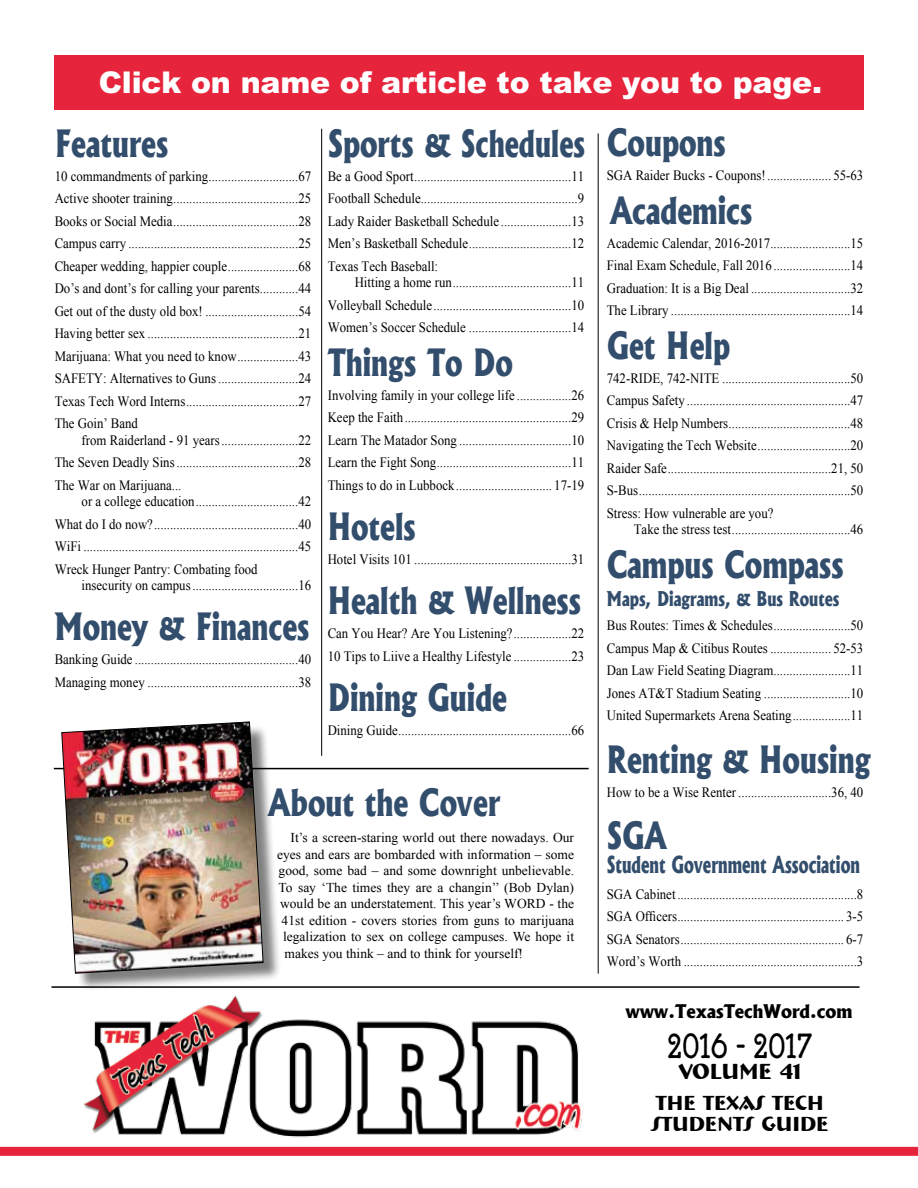
<style>
.page{position:relative;width:918px;height:1188px;background:#fff}
.page>*{position:absolute;margin:0;border:0;box-sizing:border-box;transform-origin:0 0}
.t1{font:800 36px "Albertus";color:#324e6c;scale:.8 1}
.t2{font:300 34.5px "Berliner Grotesk";color:#000;scale:.88 1}
.t3{font:900 30px "Arial";letter-spacing:-.005em;color:#fff}
.t4{font:800 22.5px "Albertus";color:#324e6c;scale:.72 1}
.t5{font:700 22.5px "Bremen BT";color:#000}
.t6{font:700 21px/21px "Bremen BT";color:#000}
.t7{font:800 19.5px "Albertus";color:#324e6c;scale:.8 1}
.t8{font:800 18px "Albertus";color:#000}
.t9{font:14.25px/22.5px "Times New Roman";color:#000;text-align:justify;scale:.9 1}
.t10{font:13.5px "Times New Roman";color:#000}
</style>
<div class="page">
<hr style="left:51px;top:986px;width:809px;height:2px;background:#000">
<svg style="left:665px;top:986px;width:150px;height:2px"></svg>
<hr style="left:54px;top:768px;width:535px;height:1px;background:#000">
<div style="left:64px;top:724px;width:217px;height:268px;background:#000;opacity:.5"></div>
<img style="left:61px;top:721px;width:203px;height:253px">
<hr style="left:321px;top:129px;width:1px;height:627px;background:#000">
<hr style="left:598px;top:133px;width:1px;height:841px;background:#000">
<div style="left:54px;top:55px;width:809px;height:54px;background:#e6243c"></div>
<div style="left:0;top:1147px;width:918px;height:9px;background:#e6243c"></div>
<img style="left:72px;top:989px;width:532px;height:158px">
<h3 class="t3" style="left:99px;top:63px;width:725px">Click on name of article to take you to page.</h3>
<h1 class="t1" style="left:55px;top:120px;width:144px">Features</h1>
<p class="t9" style="left:55px;top:164px;width:286px">10 commandments of parking............................67<br>Active shooter training.......................................25<br>Books or Social Media.......................................28<br>Campus carry .....................................................25<br>Cheaper wedding, happier couple......................68<br>Do’s and dont’s for calling your parents............44<br>Get out of the dusty old box! .............................54<br>Having better sex ...............................................21<br>Marijuana: What you need to know...................43<br>SAFETY: Alternatives to Guns .........................24<br>Texas Tech Word Interns...................................27<br>The Goin’ Band</p>
<p class="t9" style="left:55px;top:428px;width:286px;text-indent:27px">from Raiderland - 91 years........................22<br>The Seven Deadly Sins......................................28<br>The War on Marijuana...</p>
<p class="t9" style="left:55px;top:490px;width:286px;text-indent:27px">or a college education................................42<br>What do I do now?.............................................40<br>WiFi ...................................................................45<br>Wreck Hunger Pantry: Combating food</p>
<p class="t9" style="left:82px;top:574px;width:257px">insecurity on campus.................................16</p>
<h1 class="t1" style="left:55px;top:604px;width:320px">Money &amp; Finances</h1>
<p class="t9" style="left:55px;top:648px;width:286px">Banking Guide ...................................................40<br>Managing money ...............................................38</p>
<h1 class="t1" style="left:328px;top:120px;width:323px">Sports &amp; Schedules</h1>
<p class="t9" style="left:328px;top:164px;width:286px">Be a Good Sport.................................................11<br>Football Schedule.................................................9<br>Lady Raider Basketball Schedule ......................13<br>Men’s Basketball Schedule................................12<br>Texas Tech Baseball:</p>
<p class="t9" style="left:328px;top:271px;width:286px;text-indent:27px">Hitting a home run.....................................11<br>Volleyball Schedule ...........................................10<br>Women’s Soccer Schedule ................................14</p>
<h1 class="t1" style="left:328px;top:339px;width:233px">Things To Do</h1>
<p class="t9" style="left:328px;top:383px;width:287px">Involving family in your college life .................26<br>Keep the Faith....................................................29<br>Learn The Matador Song ...................................10<br>Learn the Fight Song..........................................11<br>Things to do in Lubbock.............................. 17-19</p>
<h1 class="t1" style="left:328px;top:504px;width:112px">Hotels</h1>
<p class="t9" style="left:328px;top:548px;width:286px">Hotel Visits 101 .................................................31</p>
<h1 class="t1" style="left:328px;top:578px;width:318px">Health &amp; Wellness</h1>
<p class="t9" style="left:328px;top:622px;width:286px">Can You Hear? Are You Listening?..................22<br>10 Tips to Liive a Healthy Lifestyle ..................23</p>
<h1 class="t1" style="left:328px;top:675px;width:226px">Dining Guide</h1>
<p class="t9" style="left:328px;top:719px;width:286px">Dining Guide......................................................66</p>
<h1 class="t1" style="left:268px;top:779px;width:292px">About the Cover</h1>
<p class="t10" style="left:291px;top:829px;width:285px">It’s a screen-staring world out there nowadays. Our</p>
<p class="t10" style="left:277px;top:845px;width:298px">eyes and ears are bombarded with information – some</p>
<p class="t10" style="left:279px;top:862px;width:297px">good, some bad – and some downright unbelievable.</p>
<p class="t10" style="left:279px;top:878px;width:297px">To say ‘The times they are a changin’’ (Bob Dylan)</p>
<p class="t10" style="left:280px;top:895px;width:296px">would be an understatement. This year’s WORD - the</p>
<p class="t10" style="left:282px;top:911px;width:294px">41st edition - covers stories from guns to marijuana</p>
<p class="t10" style="left:283px;top:928px;width:293px">legalization to sex on college campuses. We hope it</p>
<p class="t10" style="left:285px;top:944px;width:240px">makes you think – and to think for yourself!</p>
<h1 class="t1" style="left:607px;top:120px;width:150px">Coupons</h1>
<p class="t9" style="left:607px;top:164px;width:286px">SGA Raider Bucks - Coupons!.................... 55-63</p>
<h1 class="t1" style="left:610px;top:187px;width:179px">Academics</h1>
<p class="t9" style="left:607px;top:231px;width:286px">Academic Calendar, 2016-2017.........................15<br>Final Exam Schedule, Fall 2016 ........................14<br>Graduation: It is a Big Deal ...............................32<br>The Library ........................................................14</p>
<h1 class="t1" style="left:607px;top:322px;width:156px">Get Help</h1>
<p class="t9" style="left:607px;top:366px;width:286px">742-RIDE, 742-NITE ........................................50<br>Campus Safety ...................................................47<br>Crisis &amp; Help Numbers......................................48<br>Navigating the Tech Website.............................20<br>Raider Safe...................................................21, 50<br>S-Bus..................................................................50<br>Stress: How vulnerable are you?</p>
<p class="t9" style="left:634px;top:518px;width:257px">Take the stress test.....................................46</p>
<h1 class="t1" style="left:607px;top:541px;width:298px">Campus Compass</h1>
<h3 class="t7" style="left:607px;top:587px;width:292px">Maps, Diagrams, &amp; Bus Routes</h3>
<p class="t9" style="left:607px;top:614px;width:286px">Bus Routes: Times &amp; Schedules........................50<br>Campus Map &amp; Citibus Routes ................... 52-53<br>Dan Law Field Seating Diagram........................11<br>Jones AT&amp;T Stadium Seating ...........................10<br>United Supermarkets Arena Seating..................11</p>
<h1 class="t1" style="left:607px;top:736px;width:331px">Renting &amp; Housing</h1>
<p class="t9" style="left:607px;top:780px;width:286px">How to be a Wise Renter .............................36, 40</p>
<h1 class="t1" style="left:607px;top:813px;width:76px">SGA</h1>
<h3 class="t4" style="left:607px;top:851px;width:353px">Student Government Association</h3>
<p class="t9" style="left:607px;top:882px;width:287px">SGA Cabinet........................................................8<br>SGA Officers.................................................... 3-5<br>SGA Senators................................................... 6-7<br>Word’s Worth ......................................................3</p>
<p class="t8" style="left:626px;top:1000px;width:228px">www.TexasTechWord.com</p>
<h2 class="t2" style="left:668px;top:1027px;width:165px">2016 - 2017</h2>
<h3 class="t5" style="left:679px;top:1057px;width:124px">VOLUME 41</h3>
<h3 class="t6" style="left:652px;top:1091px;width:178px">THE TEXAS TECH<br>STUDENTS GUIDE</h3>
</div>
